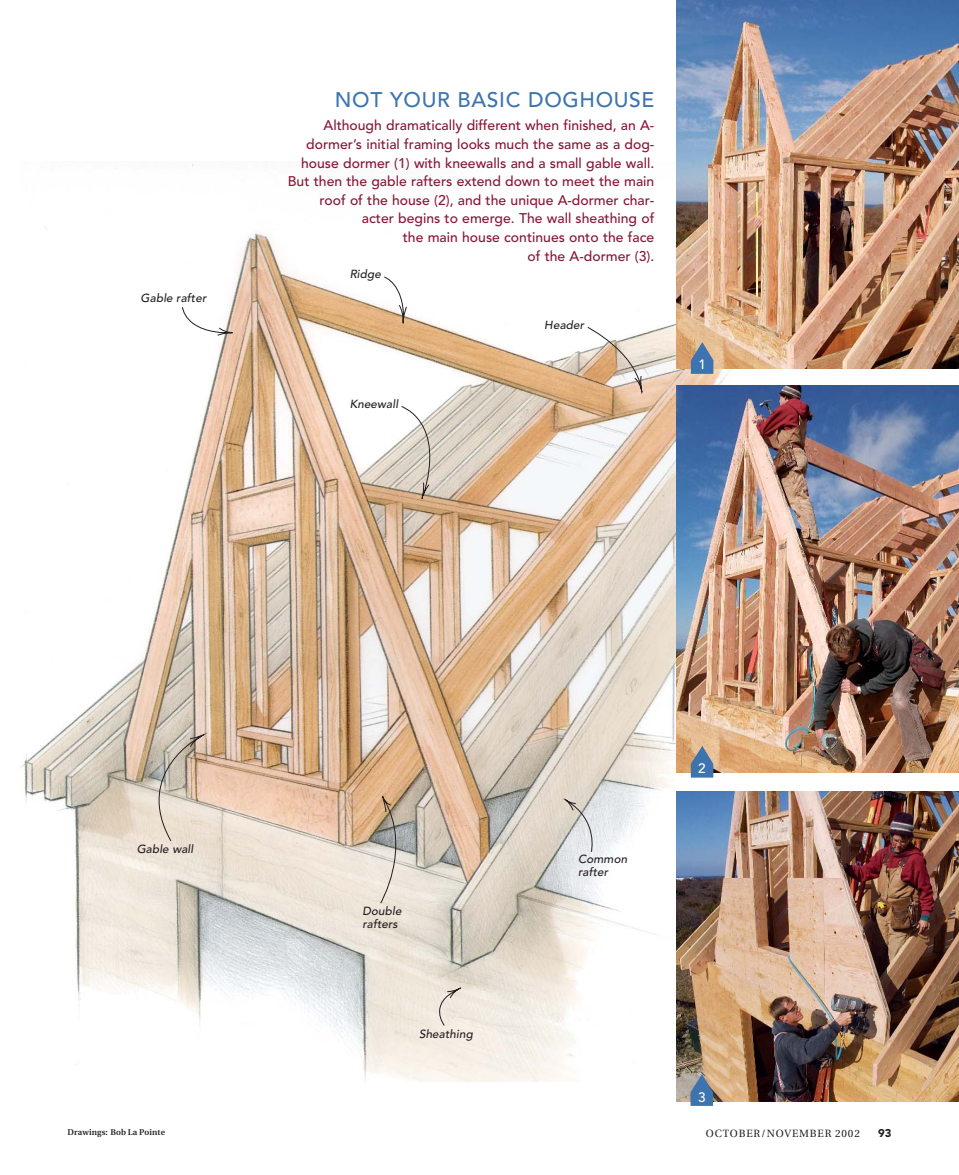
<style>
.page{position:relative;width:959px;height:1175px;background:#fff}
.page>*{position:absolute;margin:0;border:0;box-sizing:border-box;transform-origin:0 0}
.t1{font:500 21px "Avenir";letter-spacing:.03em;color:#3d74b0}
.t2{font:500 13.95px/18.6px "Avenir";color:#881635;text-align:right}
.t3{font:500 13.5px "Avenir";color:#fff}
.t4{font:italic 500 11.7px/13.2px "Avenir";letter-spacing:.01em;color:#231f20}
.t5{font:900 11.25px "Avenir";color:#231f20}
.t6{font:10.5px "Utopia";letter-spacing:.08em;color:#231f20}
.t7{font:600 8.4px "Utopia";letter-spacing:.015em;color:#231f20}
</style>
<div class="page">
<img style="left:20px;top:164px;width:755px;height:917px">
<img style="left:676px;top:0;width:282px;height:368px">
<img style="left:676px;top:386px;width:282px;height:386px">
<img style="left:676px;top:791px;width:282px;height:310px">
<svg style="left:690px;top:1074px;width:23px;height:31px"></svg>
<svg style="left:690px;top:746px;width:23px;height:31px"></svg>
<svg style="left:691px;top:342px;width:22px;height:32px"></svg>
<svg style="left:132px;top:276px;width:511px;height:750px"></svg>
<h1 class="t1" style="left:335px;top:91px;width:321px">NOT YOUR BASIC DOGHOUSE</h1>
<p class="t2" style="left:288px;top:118px;width:368px">Although dramatically different when finished, an A&shy;dormer’s initial framing looks much the same as a dog&shy;house dormer (1) with kneewalls and a small gable wall.<br>But then the gable rafters extend down to meet the main roof of the house (2), and the unique A-dormer char&shy;acter begins to emerge. The wall sheathing of<br>the main house continues onto the face<br>of the A-dormer (3).</p>
<p class="t4" style="left:141px;top:292px;width:67px">Gable rafter</p>
<p class="t4" style="left:137px;top:843px;width:58px">Gable wall</p>
<p class="t4" style="left:350px;top:268px;width:33px">Ridge</p>
<p class="t4" style="left:350px;top:398px;width:50px">Kneewall</p>
<p class="t4" style="left:544px;top:320px;width:41px">Header</p>
<p class="t3" style="left:698px;top:359px;width:9px">1</p>
<p class="t4" style="left:362px;top:905px;width:41px">Double rafters</p>
<p class="t4" style="left:419px;top:1028px;width:55px">Sheathing</p>
<p class="t4" style="left:578px;top:853px;width:51px">Common rafter</p>
<p class="t3" style="left:698px;top:763px;width:9px">2</p>
<p class="t3" style="left:698px;top:1091px;width:9px">3</p>
<p class="t7" style="left:68px;top:1128px;width:99px">Drawings: Bob La Pointe</p>
<p class="t6" style="left:705px;top:1129px;width:156px">OCTOBER/NOVEMBER 2002</p>
<p class="t5" style="left:878px;top:1128px;width:15px">93</p>
</div>
